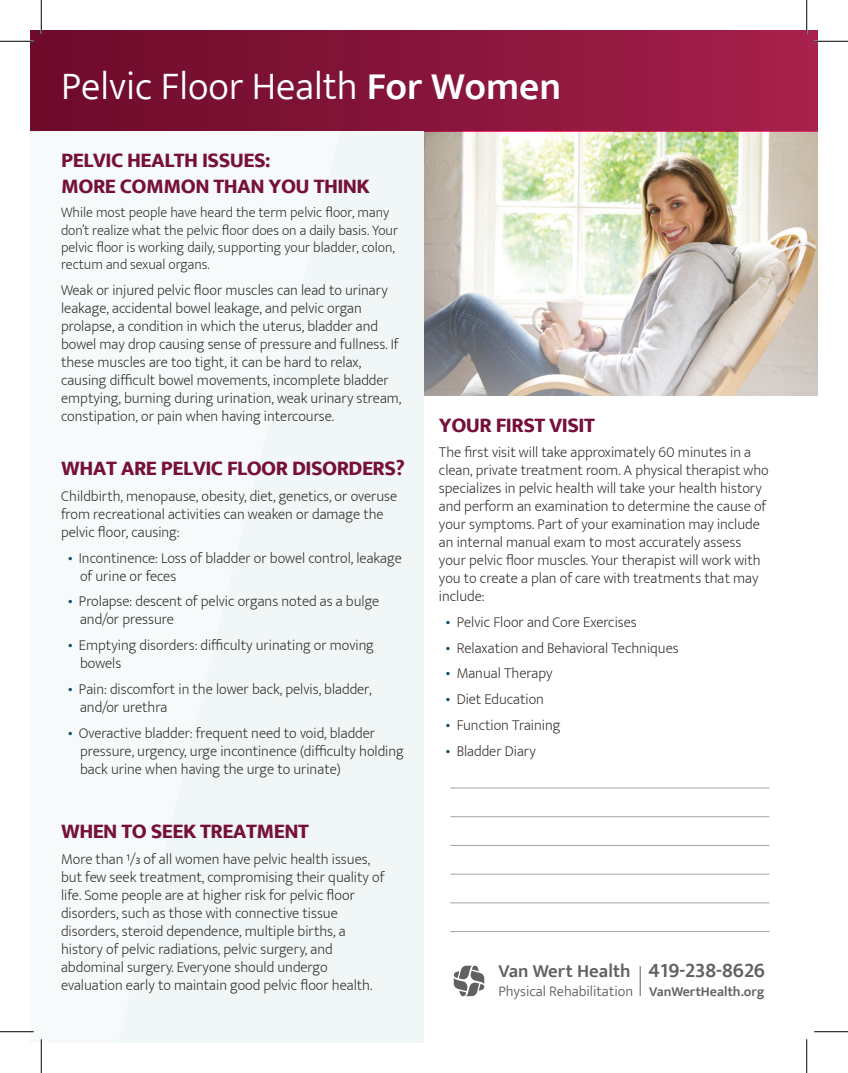
<style>
.page{position:relative;width:848px;height:1073px;background:#fff}
.page>*{position:absolute;margin:0;border:0;box-sizing:border-box;transform-origin:0 0}
.t1{font:300 39.25px "Ek Mukta";color:#fff}
.t2{font:800 21.25px/25.5px "Ek Mukta";letter-spacing:-.025em;color:#76103a}
.t3{font:600 18.75px "Ek Mukta";color:#606161}
.t4{font:200 15px/18px "Ek Mukta";color:#231f20}
.t5{font:300 14.62px "Ek Mukta";color:#606161}
.t6{font:200 14.38px/17.2px "Ek Mukta";color:#231f20}
.t7{font:600 13.88px "Ek Mukta";color:#606161}
.s1{font-weight:600}
.s2{font-size:16.25px;color:#0e496d}
.s3{font-size:20.88px}
</style>
<div class="page">
<img style="left:424px;top:131px;width:394px;height:264px">
<div style="left:30px;top:30px;width:788px;height:101px;background:linear-gradient(to right,#6b0a29,#a5204c)"></div>
<div style="left:40px;top:131px;width:384px;height:911px;background:#f1f6f6"></div>
<hr style="left:450px;top:787px;width:319px;height:1px;background:#a5a4a4">
<hr style="left:450px;top:816px;width:319px;height:1px;background:#a5a4a4">
<hr style="left:450px;top:845px;width:319px;height:1px;background:#a5a4a4">
<hr style="left:450px;top:874px;width:319px;height:1px;background:#a5a4a4">
<hr style="left:450px;top:902px;width:319px;height:1px;background:#a5a4a4">
<hr style="left:450px;top:931px;width:319px;height:1px;background:#a5a4a4">
<svg style="left:453px;top:965px;width:31px;height:31px"></svg>
<hr style="left:0;top:40px;width:34px;height:2px;background:#fff">
<hr style="left:814px;top:40px;width:34px;height:2px;background:#fff">
<hr style="left:40px;top:0;width:2px;height:34px;background:#fff">
<hr style="left:40px;top:1039px;width:2px;height:33px;background:#fff">
<hr style="left:805px;top:0;width:2px;height:34px;background:#fff">
<hr style="left:0;top:41px;width:34px;height:1px;background:#000">
<hr style="left:814px;top:41px;width:34px;height:1px;background:#000">
<hr style="left:0;top:1031px;width:34px;height:1px;background:#000">
<hr style="left:814px;top:1031px;width:34px;height:1px;background:#000">
<hr style="left:41px;top:0;width:1px;height:34px;background:#000">
<hr style="left:41px;top:1039px;width:1px;height:33px;background:#000">
<hr style="left:806px;top:0;width:1px;height:34px;background:#000">
<hr style="left:806px;top:1039px;width:1px;height:33px;background:#000">
<h1 class="t1" style="left:61px;top:62px;width:501px">Pelvic Floor Health <span class="s1">For Women</span></h1>
<h2 class="t2" style="left:61px;top:147px;width:310px">PELVIC HEALTH ISSUES:<br>MORE COMMON THAN YOU THINK</h2>
<p class="t6" style="left:61px;top:204px;width:338px">While most people have heard the term pelvic floor, many don’t realize what the pelvic floor does on a daily basis. Your pelvic floor is working daily, supporting your bladder, colon, rectum and sexual organs.</p>
<p class="t4" style="left:61px;top:281px;width:342px">Weak or injured pelvic floor muscles can lead to urinary leakage, accidental bowel leakage, and pelvic organ prolapse, a condition in which the uterus, bladder and bowel may drop causing sense of pressure and fullness. If these muscles are too tight, it can be hard to relax, causing difficult bowel movements, incomplete bladder emptying, burning during urination, weak urinary stream, constipation, or pain when having intercourse.</p>
<h2 class="t2" style="left:61px;top:455px;width:345px">WHAT ARE PELVIC FLOOR DISORDERS?</h2>
<p class="t4" style="left:61px;top:487px;width:337px">Childbirth, menopause, obesity, diet, genetics, or overuse from recreational activities can weaken or damage the pelvic floor, causing:</p>
<p class="t4" style="left:80px;top:549px;width:323px;text-indent:-12px"><span class="s2">•</span> Incontinence: Loss of bladder or bowel control, leakage of urine or feces</p>
<p class="t4" style="left:80px;top:592px;width:301px;text-indent:-12px"><span class="s2">•</span> Prolapse: descent of pelvic organs noted as a bulge and/or pressure</p>
<p class="t4" style="left:80px;top:636px;width:295px;text-indent:-12px"><span class="s2">•</span> Emptying disorders: difficulty urinating or moving bowels</p>
<p class="t4" style="left:80px;top:680px;width:293px;text-indent:-12px"><span class="s2">•</span> Pain: discomfort in the lower back, pelvis, bladder, and/or urethra</p>
<p class="t4" style="left:80px;top:724px;width:325px;text-indent:-12px"><span class="s2">•</span> Overactive bladder: frequent need to void, bladder pressure, urgency, urge incontinence (difficulty holding back urine when having the urge to urinate)</p>
<h2 class="t2" style="left:61px;top:818px;width:249px">WHEN TO SEEK TREATMENT</h2>
<p class="t4" style="left:61px;top:849px;width:325px">More than 1/3 of all women have pelvic health issues, but few seek treatment, compromising their quality of life. Some people are at higher risk for pelvic floor disorders, such as those with connective tissue disorders, steroid dependence, multiple births, a history of pelvic radiations, pelvic surgery, and abdominal surgery. Everyone should undergo evaluation early to maintain good pelvic floor health.</p>
<h2 class="t2" style="left:439px;top:411px;width:157px">YOUR FIRST VISIT</h2>
<p class="t4" style="left:439px;top:443px;width:331px">The first visit will take approximately 60 minutes in a clean, private treatment room. A physical therapist who specializes in pelvic health will take your health history and perform an examination to determine the cause of your symptoms. Part of your examination may include an internal manual exam to most accurately assess your pelvic floor muscles. Your therapist will work with you to create a plan of care with treatments that may include:</p>
<p class="t4" style="left:445px;top:613px;width:193px"><span class="s2">•</span> Pelvic Floor and Core Exercises</p>
<p class="t4" style="left:445px;top:639px;width:234px"><span class="s2">•</span> Relaxation and Behavioral Techniques</p>
<p class="t4" style="left:445px;top:664px;width:108px"><span class="s2">•</span> Manual Therapy</p>
<p class="t4" style="left:445px;top:690px;width:100px"><span class="s2">•</span> Diet Education</p>
<p class="t4" style="left:445px;top:716px;width:116px"><span class="s2">•</span> Function Training</p>
<p class="t4" style="left:445px;top:742px;width:92px"><span class="s2">•</span> Bladder Diary</p>
<p class="t3" style="left:498px;top:959px;width:268px">Van Wert Health <span class="s3">419-238-8626</span></p>
<p class="t5" style="left:498px;top:982px;width:136px">Physical Rehabilitation</p>
<p class="t7" style="left:649px;top:983px;width:117px">VanWertHealth.org</p>
</div>
